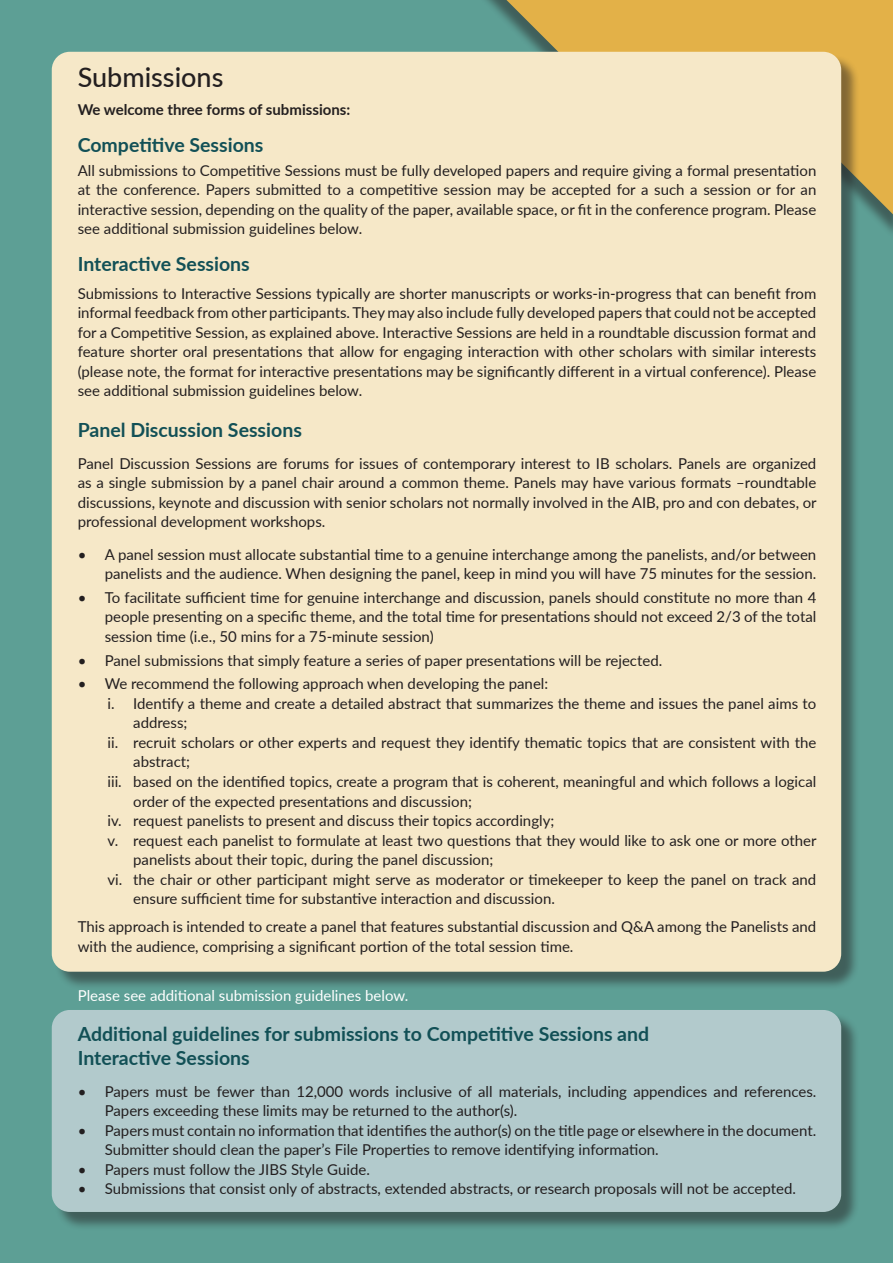
<style>
.page{position:relative;width:893px;height:1263px;background:#5d9f95}
.page>*{position:absolute;margin:0;border:0;box-sizing:border-box;transform-origin:0 0}
.t1{font:500 27px "Lato";color:#231f20}
.t2{font:700 19.5px/23.4px "Lato";color:#125056}
.t3{font:15px/19.5px "Lato";color:#231f20;text-align:justify}
.t4{font:15px "Lato";color:#fff}
.t5{font:700 15px "Lato";color:#231f20}
</style>
<div class="page">
<svg style="left:489px;top:0;width:404px;height:232px;background:#d1ab4f"></svg>
<div style="left:54px;top:54px;width:806px;height:936px;background:#231f20;opacity:.5"></div>
<div style="left:52px;top:52px;width:789px;height:920px;background:#f6e8c8;border-radius:18px"></div>
<div style="left:54px;top:1012px;width:806px;height:219px;background:#231f20;opacity:.5"></div>
<div style="left:52px;top:1010px;width:789px;height:202px;background:#b2cacc;border-radius:18px"></div>
<h1 class="t1" style="left:78px;top:58px;width:147px">Submissions</h1>
<p class="t5" style="left:78px;top:99px;width:274px">We welcome three forms of submissions:</p>
<h2 class="t2" style="left:78px;top:132px;width:187px">Competitive Sessions</h2>
<p class="t3" style="left:78px;top:160px;width:740px">All submissions to Competitive Sessions must be fully developed papers and require giving a formal presentation at the conference. Papers submitted to a competitive session may be accepted for a such a session or for an interactive session, depending on the quality of the paper, available space, or fit in the conference program. Please see additional submission guidelines below.</p>
<h2 class="t2" style="left:78px;top:251px;width:174px">Interactive Sessions</h2>
<p class="t3" style="left:78px;top:283px;width:740px">Submissions to Interactive Sessions typically are shorter manuscripts or works-in-progress that can benefit from informal feedback from other participants. They may also include fully developed papers that could not be accepted for a Competitive Session, as explained above. Interactive Sessions are held in a roundtable discussion format and feature shorter oral presentations that allow for engaging interaction with other scholars with similar interests (please note, the format for interactive presentations may be significantly different in a virtual conference). Please see additional submission guidelines below.</p>
<h2 class="t2" style="left:78px;top:417px;width:226px">Panel Discussion Sessions</h2>
<p class="t3" style="left:78px;top:453px;width:740px">Panel Discussion Sessions are forums for issues of contemporary interest to IB scholars. Panels are organized as a single submission by a panel chair around a common theme. Panels may have various formats –roundtable discussions, keynote and discussion with senior scholars not normally involved in the AIB, pro and con debates, or professional development workshops.</p>
<p class="t3" style="left:78px;top:544px;width:740px;text-align:right">• A panel session must allocate substantial time to a genuine interchange among the panelists, and/or between panelists and the audience. When designing the panel, keep in mind you will have 75 minutes for the session.</p>
<p class="t3" style="left:105px;top:587px;width:713px;text-indent:-27px">• To facilitate sufficient time for genuine interchange and discussion, panels should constitute no more than 4 people presenting on a specific theme, and the total time for presentations should not exceed 2/3 of the total session time (i.e., 50 mins for a 75-minute session)</p>
<p class="t3" style="left:78px;top:650px;width:586px">• Panel submissions that simply feature a series of paper presentations will be rejected.</p>
<p class="t3" style="left:78px;top:674px;width:472px">• We recommend the following approach when developing the panel:</p>
<p class="t3" style="left:107px;top:693px;width:710px">i. Identify a theme and create a detailed abstract that summarizes the theme and issues the panel aims to</p>
<p class="t3" style="left:133px;top:713px;width:56px">address;</p>
<p class="t3" style="left:107px;top:732px;width:710px">ii. recruit scholars or other experts and request they identify thematic topics that are consistent with the</p>
<p class="t3" style="left:133px;top:752px;width:58px">abstract;</p>
<p class="t3" style="left:107px;top:771px;width:710px">iii. based on the identified topics, create a program that is coherent, meaningful and which follows a logical</p>
<p class="t3" style="left:133px;top:791px;width:340px">order of the expected presentations and discussion;</p>
<p class="t3" style="left:107px;top:810px;width:448px">iv. request panelists to present and discuss their topics accordingly;</p>
<p class="t3" style="left:107px;top:830px;width:711px">v. request each panelist to formulate at least two questions that they would like to ask one or more other</p>
<p class="t3" style="left:133px;top:849px;width:362px">panelists about their topic, during the panel discussion;</p>
<p class="t3" style="left:107px;top:869px;width:710px">vi. the chair or other participant might serve as moderator or timekeeper to keep the panel on track and</p>
<p class="t3" style="left:133px;top:888px;width:423px">ensure sufficient time for substantive interaction and discussion.</p>
<p class="t3" style="left:78px;top:916px;width:740px">This approach is intended to create a panel that features substantial discussion and Q&amp;A among the Panelists and with the audience, comprising a significant portion of the total session time.</p>
<p class="t4" style="left:78px;top:984px;width:332px">Please see additional submission guidelines below.</p>
<h2 class="t2" style="left:78px;top:1021px;width:573px">Additional guidelines for submissions to Competitive Sessions and<br>Interactive Sessions</h2>
<p class="t3" style="left:105px;top:1081px;width:713px;text-indent:-27px">• Papers must be fewer than 12,000 words inclusive of all materials, including appendices and references.<br>Papers exceeding these limits may be returned to the author(s).</p>
<p class="t3" style="left:105px;top:1120px;width:713px;text-indent:-27px">• Papers must contain no information that identifies the author(s) on the title page or elsewhere in the document.<br>Submitter should clean the paper’s File Properties to remove identifying information.</p>
<p class="t3" style="left:78px;top:1159px;width:294px">• Papers must follow the JIBS Style Guide.</p>
<p class="t3" style="left:78px;top:1178px;width:720px">• Submissions that consist only of abstracts, extended abstracts, or research proposals will not be accepted.</p>
</div>
